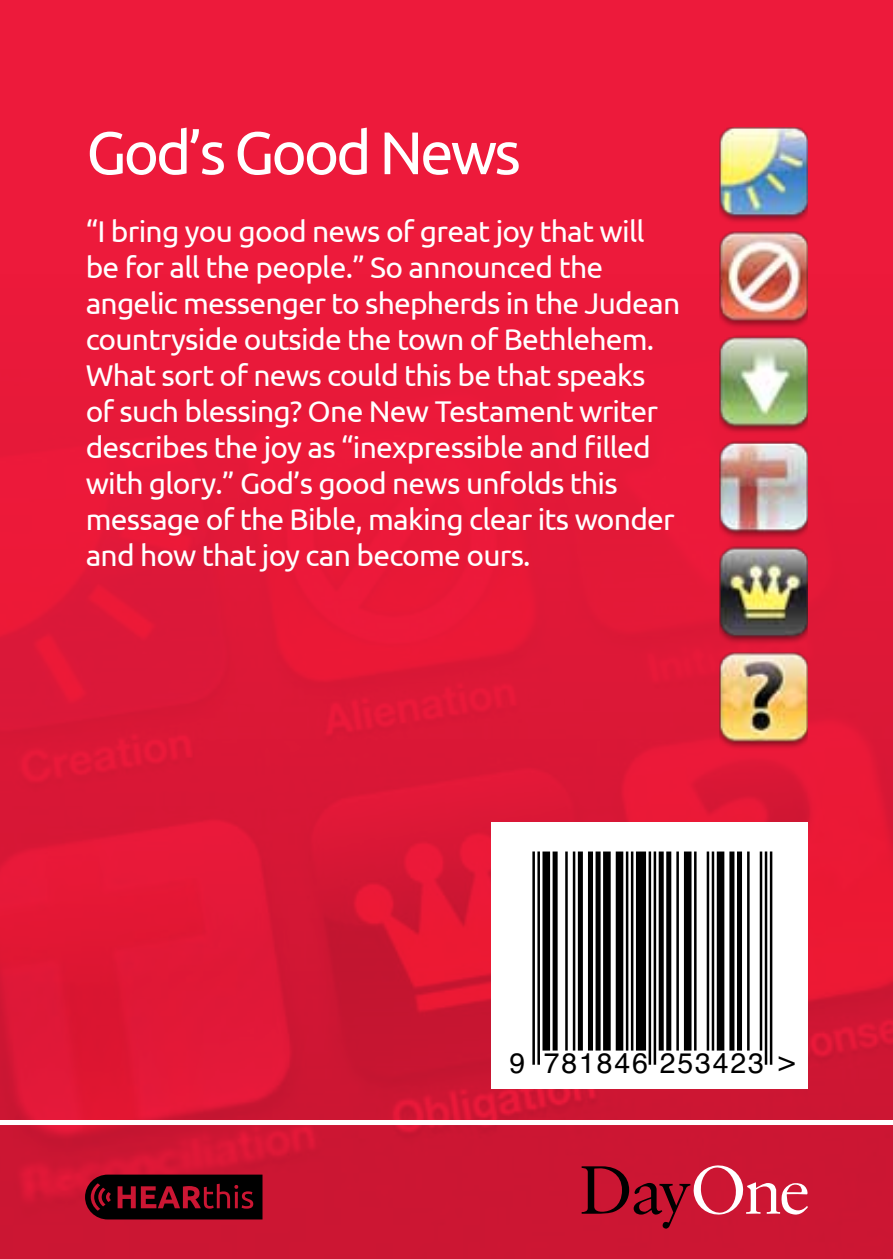
<style>
.page{position:relative;width:893px;height:1259px;background:#fff}
.page>*{position:absolute;margin:0;border:0;box-sizing:border-box;transform-origin:0 0}
.t1{font:60px "Ubuntu";letter-spacing:-.05em;color:#fff}
.t2{font:30px/36px "Ubuntu";letter-spacing:-.025em;color:#fff}
.t3{font:28.2px "Helvetica";letter-spacing:.065em;color:#000}
</style>
<div class="page">
<svg style="left:0;top:1119px;width:893px;height:1px"></svg>
<div style="left:0;top:0;width:893px;height:1119px;background:#ed1a3b"></div>
<img style="left:0;top:1125px;width:893px;height:134px">
<img style="left:0;top:482px;width:893px;height:637px">
<svg style="left:582px;top:1165px;width:226px;height:63px;background:#bd2a41"></svg>
<div style="left:492px;top:822px;width:316px;height:267px;background:#fff"></div>
<hr style="left:532px;top:851px;width:3px;height:213px;background:#000">
<hr style="left:537px;top:851px;width:3px;height:213px;background:#000">
<div style="left:542px;top:851px;width:8px;height:199px;background:#000"></div>
<div style="left:553px;top:851px;width:5px;height:199px;background:#000"></div>
<hr style="left:565px;top:851px;width:3px;height:199px;background:#000">
<hr style="left:573px;top:851px;width:2px;height:199px;background:#000">
<div style="left:578px;top:851px;width:5px;height:199px;background:#000"></div>
<div style="left:588px;top:851px;width:5px;height:199px;background:#000"></div>
<div style="left:596px;top:851px;width:5px;height:199px;background:#000"></div>
<div style="left:603px;top:851px;width:8px;height:199px;background:#000"></div>
<div style="left:616px;top:851px;width:7px;height:199px;background:#000"></div>
<hr style="left:626px;top:851px;width:2px;height:199px;background:#000">
<hr style="left:631px;top:851px;width:2px;height:199px;background:#000">
<div style="left:636px;top:851px;width:10px;height:199px;background:#000"></div>
<hr style="left:649px;top:851px;width:2px;height:213px;background:#000">
<hr style="left:654px;top:851px;width:2px;height:213px;background:#000">
<div style="left:659px;top:851px;width:5px;height:199px;background:#000"></div>
<div style="left:666px;top:851px;width:5px;height:199px;background:#000"></div>
<hr style="left:676px;top:851px;width:3px;height:199px;background:#000">
<div style="left:684px;top:851px;width:7px;height:199px;background:#000"></div>
<hr style="left:694px;top:851px;width:3px;height:199px;background:#000">
<hr style="left:707px;top:851px;width:2px;height:199px;background:#000">
<hr style="left:712px;top:851px;width:2px;height:199px;background:#000">
<div style="left:717px;top:851px;width:7px;height:199px;background:#000"></div>
<div style="left:729px;top:851px;width:5px;height:199px;background:#000"></div>
<div style="left:737px;top:851px;width:5px;height:199px;background:#000"></div>
<hr style="left:747px;top:851px;width:3px;height:199px;background:#000">
<hr style="left:760px;top:851px;width:2px;height:199px;background:#000">
<hr style="left:765px;top:851px;width:2px;height:213px;background:#000">
<hr style="left:770px;top:851px;width:2px;height:213px;background:#000">
<img style="left:719px;top:128px;width:89px;height:637px">
<svg style="left:85px;top:1174px;width:177px;height:45px;background:#2f050b"></svg>
<h1 class="t1" style="left:86px;top:116px;width:436px">God’s Good News</h1>
<p class="t2" style="left:86px;top:212px;width:596px">“I bring you good news of great joy that will be for all the people.” So announced the angelic messenger to shepherds in the Judean countryside outside the town of Bethlehem.<br>What sort of news could this be that speaks of such blessing? One New Testament writer describes the joy as “inexpressible and filled with glory.” God’s good news unfolds this message of the Bible, making clear its wonder and how that joy can become ours.</p>
<p class="t3" style="left:509px;top:1041px;width:287px">9 781846 253423 &gt;</p>
</div>
